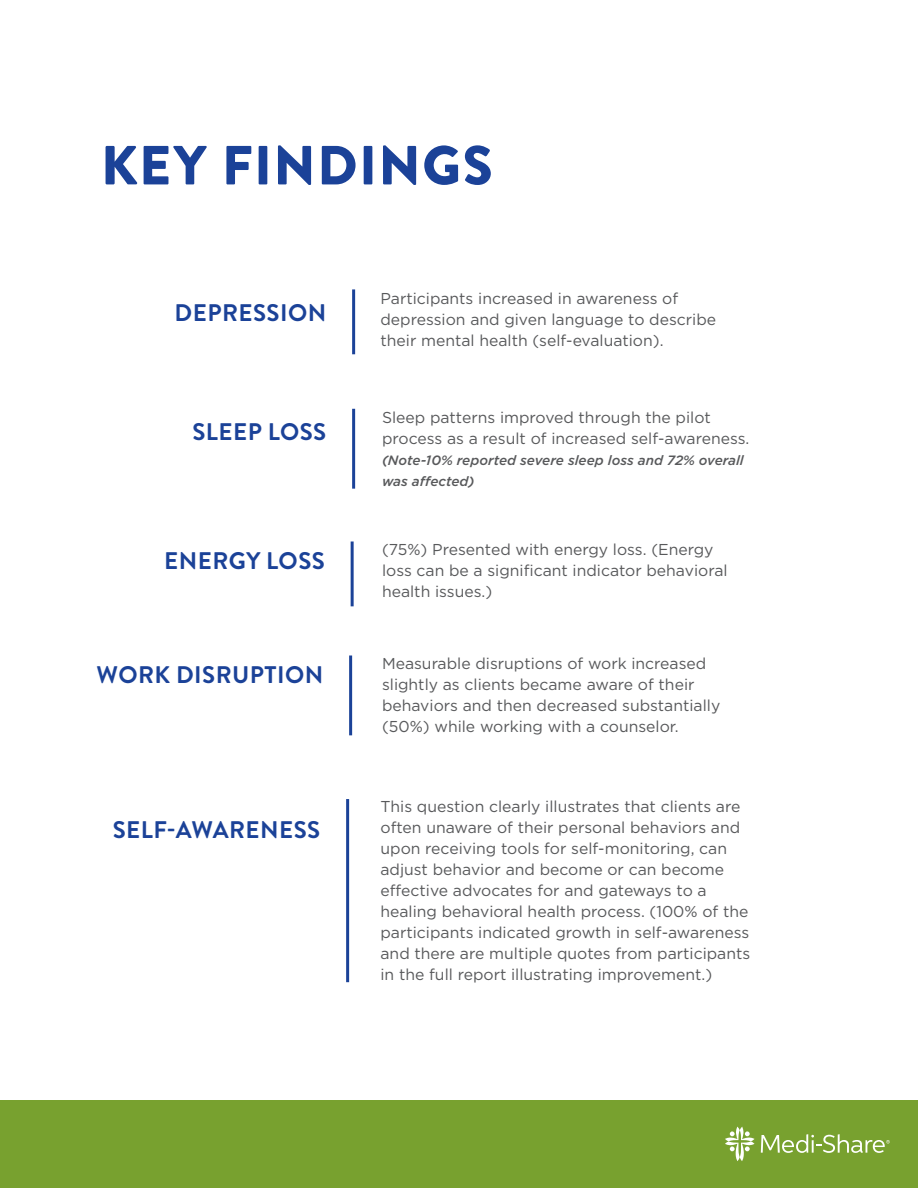
<style>
.page{position:relative;width:918px;height:1188px;background:#fff}
.page>*{position:absolute;margin:0;border:0;box-sizing:border-box;transform-origin:0 0}
.t1{font:900 55.05px "Brandon Grotesque";letter-spacing:.025em;color:#1b4298}
.t2{font:700 24px "Brandon Grotesque";letter-spacing:.02em;color:#1b4298}
.t3{font:15.75px/21px "Gotham";color:#58595b}
.t4{font:italic 500 13.5px/21px "Gotham";color:#58595b}
</style>
<div class="page">
<div style="left:0;top:1100px;width:918px;height:88px;background:#78a12f"></div>
<svg style="left:725px;top:1127px;width:29px;height:34px"></svg>
<svg style="left:761px;top:1134px;width:129px;height:19px"></svg>
<hr style="left:352px;top:289px;width:3px;height:65px;background:#1b4298">
<hr style="left:352px;top:409px;width:3px;height:80px;background:#1b4298">
<hr style="left:351px;top:542px;width:3px;height:64px;background:#1b4298">
<hr style="left:346px;top:799px;width:3px;height:183px;background:#1b4298">
<hr style="left:349px;top:656px;width:3px;height:79px;background:#1b4298">
<h1 class="t1" style="left:101px;top:126px;width:393px">KEY FINDINGS</h1>
<h2 class="t2" style="left:175px;top:296px;width:153px">DEPRESSION</h2>
<p class="t3" style="left:381px;top:288px;width:337px">Participants increased in awareness of depression and given language to describe their mental health (self-evaluation).</p>
<h2 class="t2" style="left:192px;top:415px;width:135px">SLEEP LOSS</h2>
<p class="t3" style="left:382px;top:407px;width:369px">Sleep patterns improved through the pilot process as a result of increased self-awareness.</p>
<p class="t4" style="left:382px;top:450px;width:363px">(Note-10% reported severe sleep loss and 72% overall was affected)</p>
<h2 class="t2" style="left:164px;top:544px;width:162px">ENERGY LOSS</h2>
<p class="t3" style="left:382px;top:538px;width:347px">(75%) Presented with energy loss. (Energy loss can be a significant indicator behavioral health issues.)</p>
<h2 class="t2" style="left:96px;top:658px;width:228px">WORK DISRUPTION</h2>
<p class="t3" style="left:382px;top:652px;width:340px">Measurable disruptions of work increased slightly as clients became aware of their behaviors and then decreased substantially (50%) while working with a counselor.</p>
<h2 class="t2" style="left:113px;top:813px;width:209px">SELF-AWARENESS</h2>
<p class="t3" style="left:381px;top:796px;width:371px">This question clearly illustrates that clients are often unaware of their personal behaviors and upon receiving tools for self-monitoring, can adjust behavior and become or can become effective advocates for and gateways to a healing behavioral health process. (100% of the participants indicated growth in self-awareness and there are multiple quotes from participants in the full report illustrating improvement.)</p>
</div>
